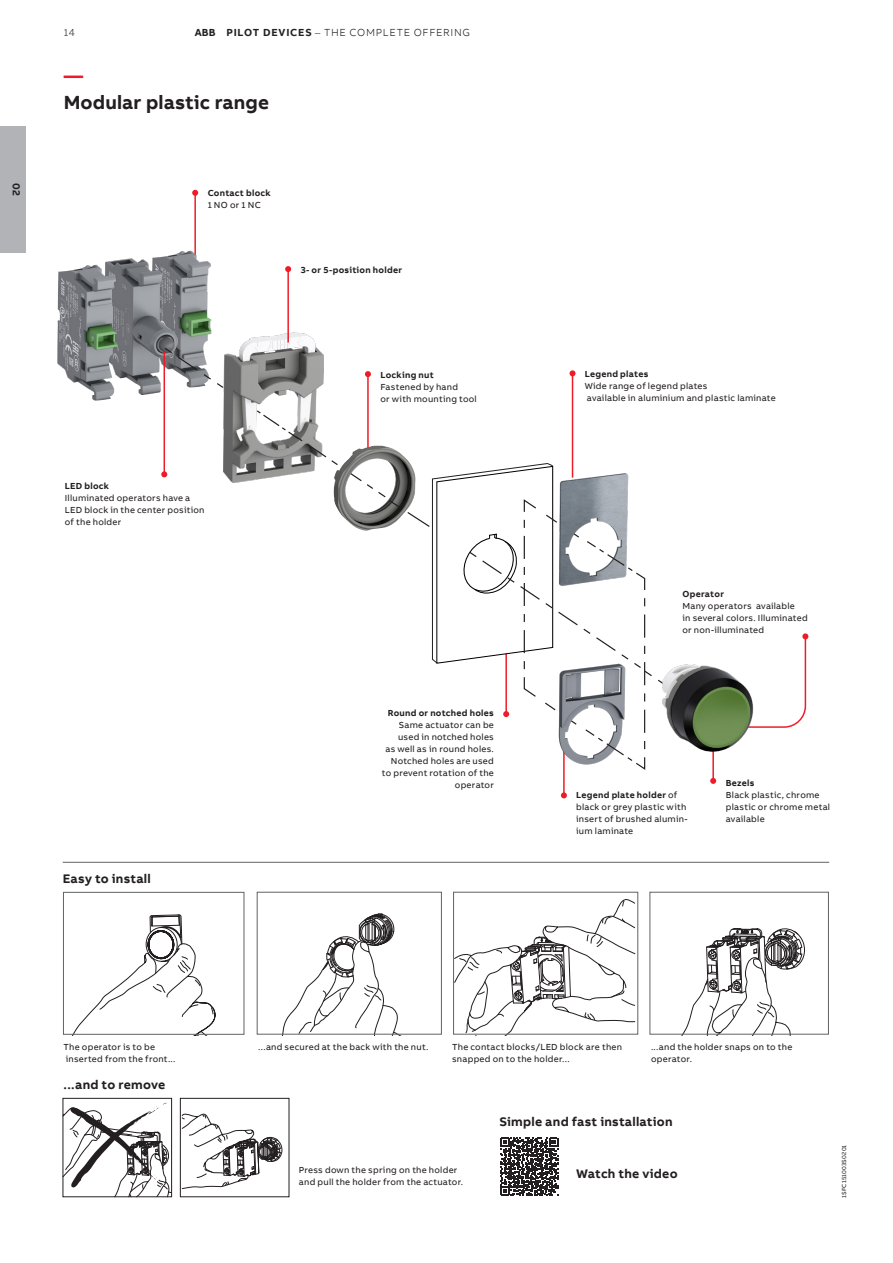
<style>
.page{position:relative;width:893px;height:1263px;background:#fff}
.page>*{position:absolute;margin:0;border:0;box-sizing:border-box;transform-origin:0 0}
.Headline_S_13pt_18pt{font:700 19.5px "AB Bvoice";letter-spacing:.005em;color:#231f20}
.Headline_S_13pt_18pt-2{font:700 19.5px "AB Bvoice";color:#ee1c28}
.Paragraph_Title_8_5p{font:700 12.75px "AB Bvoice";letter-spacing:.02em;color:#231f20}
.Infographic_Descript{font:700 12.75px "AB Bvoice";letter-spacing:.02em;color:#231f20}
.t1{font:300 10.5px "AB Bvoice";letter-spacing:.07em;color:#231f20}
.t2{font:700 10.5px "AB Bvoice";color:#231f20}
.Caption_6pt_8pt{font:9px/12px "AB Bvoice";letter-spacing:.025em;color:#231f20}
.Caption_6pt_8pt-2{font:700 9px "AB Bvoice";letter-spacing:.03em;color:#231f20}
.t3{font:6px "AB Bvoice";letter-spacing:.03em;color:#231f20}
.s1{font-weight:700}
</style>
<div class="page">
<hr style="left:194px;top:193px;width:2px;height:73px;background:#ee1c28">
<svg style="left:192px;top:190px;width:6px;height:6px"></svg>
<img style="left:223px;top:333px;width:101px;height:149px">
<img style="left:152px;top:248px;width:59px;height:99px">
<img style="left:106px;top:258px;width:71px;height:136px">
<svg style="left:163px;top:347px;width:62px;height:42px"></svg>
<hr style="left:712px;top:716px;width:2px;height:65px;background:#ee1c28">
<svg style="left:710px;top:778px;width:6px;height:6px"></svg>
<svg style="left:63px;top:1097px;width:227px;height:100px"></svg>
<svg style="left:180px;top:1098px;width:109px;height:99px"></svg>
<svg style="left:63px;top:1098px;width:109px;height:99px"></svg>
<hr style="left:63px;top:862px;width:766px;height:1px;background:#636366">
<img style="left:57px;top:262px;width:60px;height:139px">
<svg style="left:756px;top:633px;width:52px;height:95px"></svg>
<hr style="left:563px;top:744px;width:2px;height:51px;background:#ee1c28">
<svg style="left:561px;top:792px;width:6px;height:6px"></svg>
<hr style="left:164px;top:352px;width:1px;height:122px;background:#ee1c28">
<svg style="left:161px;top:471px;width:6px;height:6px"></svg>
<hr style="left:572px;top:373px;width:1px;height:105px;background:#ee1c28">
<svg style="left:569px;top:370px;width:6px;height:6px"></svg>
<svg style="left:68px;top:891px;width:147px;height:142px"></svg>
<svg style="left:277px;top:899px;width:531px;height:136px"></svg>
<div style="left:453px;top:892px;width:185px;height:142px;border:1px solid #636366"></div>
<div style="left:257px;top:892px;width:185px;height:142px;border:1px solid #636366"></div>
<div style="left:63px;top:892px;width:181px;height:143px;border:1px solid #636366"></div>
<div style="left:649px;top:892px;width:180px;height:142px;border:1px solid #636366"></div>
<svg style="left:500px;top:1138px;width:58px;height:57px"></svg>
<hr style="left:287px;top:269px;width:2px;height:74px;background:#ee1c28">
<svg style="left:285px;top:266px;width:6px;height:6px"></svg>
<hr style="left:367px;top:374px;width:2px;height:85px;background:#ee1c28">
<svg style="left:365px;top:371px;width:6px;height:6px"></svg>
<img style="left:680px;top:665px;width:76px;height:89px">
<svg style="left:256px;top:409px;width:424px;height:362px"></svg>
<div style="left:0;top:126px;width:26px;height:127px;background:#b2b3b7"></div>
<p class="t2" style="left:23px;top:183px;width:14px;rotate:90deg">02</p>
<p class="t1" style="left:64px;top:26px;width:13px">14</p>
<p class="t1" style="left:195px;top:26px;width:277px"><span class="s1">ABB PILOT DEVICES</span> – THE COMPLETE OFFERING</p>
<p class="Headline_S_13pt_18pt-2" style="left:64px;top:63px;width:21px">—</p>
<p class="Headline_S_13pt_18pt" style="left:64px;top:90px;width:207px">Modular plastic range</p>
<p class="Caption_6pt_8pt-2" style="left:208px;top:188px;width:65px">Contact block</p>
<p class="Caption_6pt_8pt" style="left:208px;top:199px;width:55px">1 NO or 1 NC</p>
<p class="Caption_6pt_8pt-2" style="left:301px;top:264px;width:103px">3- or 5-position holder</p>
<p class="Caption_6pt_8pt-2" style="left:65px;top:481px;width:46px">LED block</p>
<p class="Caption_6pt_8pt" style="left:65px;top:492px;width:141px">Illuminated operators have a<br>LED block in the center position of the holder</p>
<p class="Caption_6pt_8pt-2" style="left:380px;top:369px;width:55px">Locking nut</p>
<p class="Caption_6pt_8pt" style="left:380px;top:381px;width:98px">Fastened by hand<br>or with mounting tool</p>
<p class="Paragraph_Title_8_5p" style="left:63px;top:870px;width:90px">Easy to install</p>
<p class="Caption_6pt_8pt-2" style="left:388px;top:707px;width:108px">Round or notched holes</p>
<p class="Caption_6pt_8pt" style="left:399px;top:719px;width:97px">Same actuator can be</p>
<p class="Caption_6pt_8pt" style="left:398px;top:731px;width:97px">used in notched holes</p>
<p class="Caption_6pt_8pt" style="left:385px;top:743px;width:110px">as well as in round holes.</p>
<p class="Caption_6pt_8pt" style="left:382px;top:755px;width:113px;text-align:right">Notched holes are used to prevent rotation of the operator</p>
<p class="Caption_6pt_8pt-2" style="left:585px;top:368px;width:65px">Legend plates</p>
<p class="Caption_6pt_8pt" style="left:585px;top:380px;width:192px">Wide range of legend plates<br>available in aluminium and plastic laminate</p>
<p class="Caption_6pt_8pt-2" style="left:682px;top:588px;width:43px">Operator</p>
<p class="Caption_6pt_8pt" style="left:682px;top:600px;width:127px">Many operators available<br>in several colors. Illuminated or non-illuminated</p>
<p class="Caption_6pt_8pt" style="left:576px;top:789px;width:113px"><span class="s1">Legend plate holder</span> of black or grey plastic with insert of brushed alumin&shy;ium laminate</p>
<p class="Caption_6pt_8pt-2" style="left:726px;top:777px;width:30px">Bezels</p>
<p class="Caption_6pt_8pt" style="left:726px;top:788px;width:106px">Black plastic, chrome plastic or chrome metal available</p>
<p class="Caption_6pt_8pt" style="left:64px;top:1041px;width:113px">The operator is to be inserted from the front...</p>
<p class="Caption_6pt_8pt" style="left:651px;top:1041px;width:143px">...and the holder snaps on to the operator.</p>
<p class="Caption_6pt_8pt" style="left:258px;top:1041px;width:172px">...and secured at the back with the nut.</p>
<p class="Caption_6pt_8pt" style="left:452px;top:1041px;width:172px">The contact blocks/LED block are then snapped on to the holder...</p>
<p class="Paragraph_Title_8_5p" style="left:64px;top:1076px;width:103px">...and to remove</p>
<p class="Paragraph_Title_8_5p" style="left:499px;top:1113px;width:175px">Simple and fast installation</p>
<p class="Caption_6pt_8pt" style="left:299px;top:1164px;width:166px">Press down the spring on the holder and pull the holder from the actuator.</p>
<p class="Infographic_Descript" style="left:576px;top:1165px;width:103px">Watch the video</p>
<p class="t3" style="left:841px;top:1198px;width:55px;rotate:-90deg">1SFC151003S0201</p>
</div>
